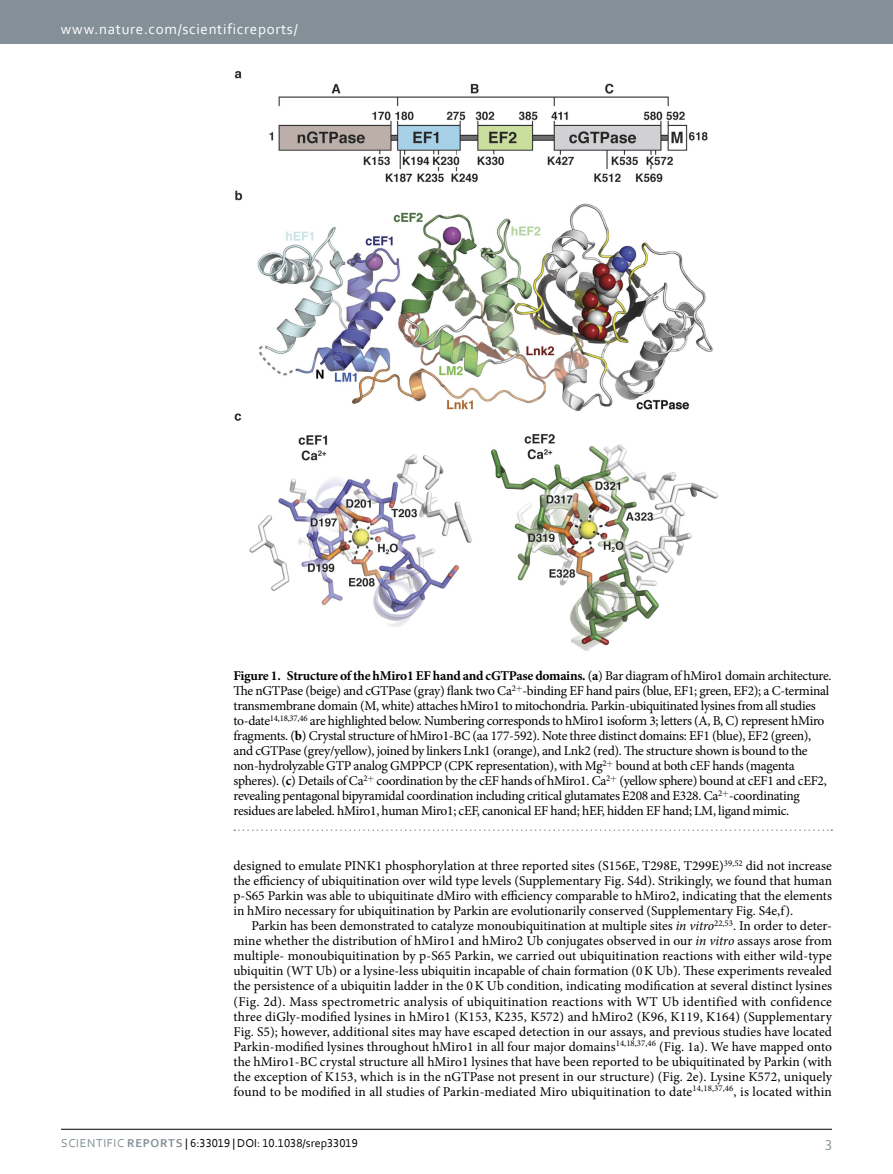
<style>
.page{position:relative;width:893px;height:1174px;background:#fff}
.page>*{position:absolute;margin:0;border:0;box-sizing:border-box;transform-origin:0 0}
.t1{font:15px "Corbel";letter-spacing:.045em;color:#fff}
.t2{font:15px "Corbel";color:#839097}
.t3{font:13.5px/15px "Minion Pro";letter-spacing:-.02em;color:#000;text-align:justify}
.t4{font:12px "Corbel";color:#000}
.s1{font-weight:700}
.s2{font-style:italic}
.s3{color:#839097}
.s4{font-weight:700;color:#839097}
</style>
<div class="page">
<div style="left:0;top:0;width:893px;height:43px;background:#839097"></div>
<hr style="left:61px;top:1129px;width:771px;height:1px;background:#000">
<img style="left:234px;top:71px;width:484px;height:580px">
<svg style="left:234px;top:829px;width:598px;height:2px"></svg>
<p class="t1" style="left:61px;top:19px;width:238px">www.nature.com/scientificreports/</p>
<p class="t3" style="left:233px;top:668px;width:600px;text-align:left"><span class="s1">Figure 1. Structure of the hMiro1 EF hand and cGTPase domains.</span> (<span class="s1">a</span>) Bar diagram of hMiro1 domain architecture.<br>The nGTPase (beige) and cGTPase (gray) flank two Ca<sup>2</sup> -binding EF hand pairs (blue, EF1; green, EF2); a C-terminal transmembrane domain (M, white) attaches hMiro1 to mitochondria. Parkin-ubiquitinated lysines from all studies to-date<sup>14,18,37,46</sup> are highlighted below. Numbering corresponds to hMiro1 isoform 3; letters (A, B, C) represent hMiro fragments. (<span class="s1">b</span>) Crystal structure of hMiro1-BC (aa 177-592). Note three distinct domains: EF1 (blue), EF2 (green), and cGTPase (grey/yellow), joined by linkers Lnk1 (orange), and Lnk2 (red). The structure shown is bound to the non-hydrolyzable GTP analog GMPPCP (CPK representation), with Mg<sup>2</sup> bound at both cEF hands (magenta spheres). (<span class="s1">c</span>) Details of Ca<sup>2</sup> coordination by the cEF hands of hMiro1. Ca<sup>2</sup> (yellow sphere) bound at cEF1 and cEF2, revealing pentagonal bipyramidal coordination including critical glutamates E208 and E328. Ca<sup>2</sup> -coordinating residues are labeled. hMiro1, human Miro1; cEF, canonical EF hand; hEF, hidden EF hand; LM, ligand mimic.</p>
<p class="t3" style="left:233px;top:858px;width:600px">designed to emulate PINK1 phosphorylation at three reported sites (S156E, T298E, T299E)<sup>39,52</sup> did not increase the efficiency of ubiquitination over wild type levels (Supplementary Fig. S4d). Strikingly, we found that human p-S65 Parkin was able to ubiquitinate dMiro with efficiency comparable to hMiro2, indicating that the elements in hMiro necessary for ubiquitination by Parkin are evolutionarily conserved (Supplementary Fig. S4e,f).</p>
<p class="t3" style="left:233px;top:918px;width:600px;text-indent:18px">Parkin has been demonstrated to catalyze monoubiquitination at multiple sites <span class="s2">in vitro</span><sup>22,53</sup>. In order to deter&shy;mine whether the distribution of hMiro1 and hMiro2 Ub conjugates observed in our <span class="s2">in vitro</span> assays arose from multiple- monoubiquitination by p-S65 Parkin, we carried out ubiquitination reactions with either wild-type ubiquitin (WT Ub) or a lysine-less ubiquitin incapable of chain formation (0K Ub). These experiments revealed the persistence of a ubiquitin ladder in the 0K Ub condition, indicating modification at several distinct lysines (Fig. 2d). Mass spectrometric analysis of ubiquitination reactions with WT Ub identified with confidence three diGly-modified lysines in hMiro1 (K153, K235, K572) and hMiro2 (K96, K119, K164) (Supplementary Fig. S5); however, additional sites may have escaped detection in our assays, and previous studies have located Parkin-modified lysines throughout hMiro1 in all four major domains<sup>14,18,37,46</sup> (Fig. 1a). We have mapped onto the hMiro1-BC crystal structure all hMiro1 lysines that have been reported to be ubiquitinated by Parkin (with the exception of K153, which is in the nGTPase not present in our structure) (Fig. 2e). Lysine K572, uniquely found to be modified in all studies of Parkin-mediated Miro ubiquitination to date<sup>14,18,37,46</sup>, is located within</p>
<p class="t4" style="left:61px;top:1135px;width:298px"><span class="s3">Scientific</span> <span class="s4">REPORTS</span> | 6:33019 | DOI: 10.1038/srep33019</p>
<p class="t2" style="left:825px;top:1132px;width:8px">3</p>
</div>
